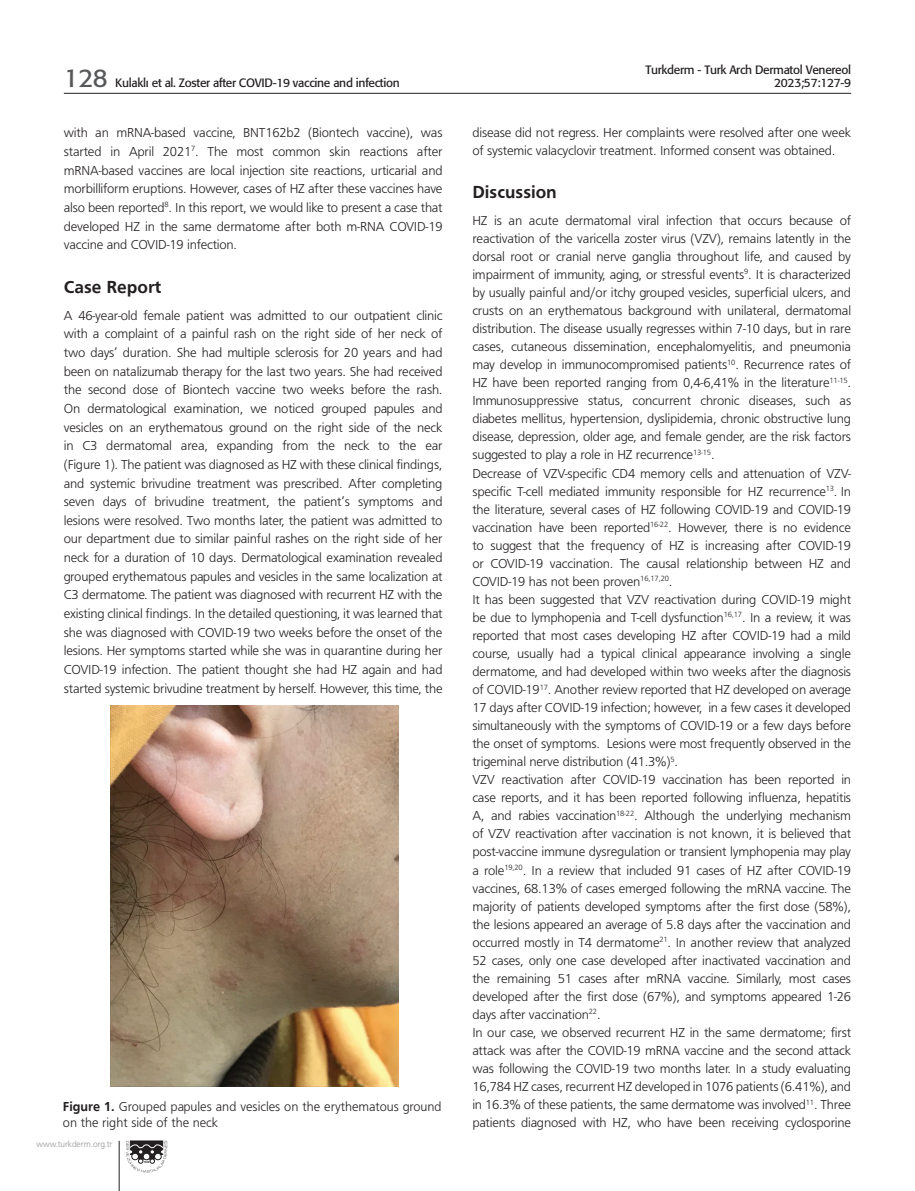
<style>
.page{position:relative;width:915px;height:1191px;background:#fff}
.page>*{position:absolute;margin:0;border:0;box-sizing:border-box;transform-origin:0 0}
.ARABASLIK{font:18px "Frugal Bold Tr";color:#231f20}
.YAZI{font:13.5px/18px "Frugal Normal Tr";letter-spacing:-.015em;color:#231f20;text-align:justify}
.RESIM-ALTI{font:13.5px/16.2px "Frugal Normal Tr";color:#231f20}
.t1{font:12px/12.8px "Formata Tr";letter-spacing:-.025em;color:#231f20;text-align:right}
.t2{font:9px "Frugal Normal Tr";letter-spacing:-.01em;color:#939598}
.s1{font-size:25.5px;color:#57585a}
.s2{font-family:"Frugal Bold Tr"}
</style>
<div class="page">
<hr style="left:119px;top:1140px;width:1px;height:51px;background:#231f20">
<hr style="left:64px;top:93px;width:786px;height:1px;background:#231f20">
<svg style="left:126px;top:1140px;width:41px;height:32px"></svg>
<img style="left:111px;top:705px;width:287px;height:381px">
<p class="t1" style="left:64px;top:76px;width:337px"><span class="s1">128</span> Kulaklı et al. Zoster after COVID-19 vaccine and infection</p>
<p class="t1" style="left:645px;top:63px;width:207px">Turkderm - Turk Arch Dermatol Venereol<br>2023;57:127-9</p>
<p class="YAZI" style="left:64px;top:123px;width:380px;line-height:18.6px">with an mRNA-based vaccine, BNT162b2 (Biontech vaccine), was started in April 2021<sup>7</sup>. The most common skin reactions after mRNA-based vaccines are local injection site reactions, urticarial and morbilliform eruptions. However, cases of HZ after these vaccines have also been reported<sup>8</sup>. In this report, we would like to present a case that developed HZ in the same dermatome after both m-RNA COVID-19 vaccine and COVID-19 infection.</p>
<p class="ARABASLIK" style="left:64px;top:276px;width:99px">Case Report</p>
<p class="YAZI" style="left:64px;top:306px;width:380px;line-height:18.6px">A 46-year-old female patient was admitted to our outpatient clinic with a complaint of a painful rash on the right side of her neck of two days’ duration. She had multiple sclerosis for 20 years and had been on natalizumab therapy for the last two years. She had received the second dose of Biontech vaccine two weeks before the rash.<br>On dermatological examination, we noticed grouped papules and vesicles on an erythematous ground on the right side of the neck in C3 dermatomal area, expanding from the neck to the ear (Figure 1). The patient was diagnosed as HZ with these clinical findings, and systemic brivudine treatment was prescribed. After completing seven days of brivudine treatment, the patient’s symptoms and lesions were resolved. Two months later, the patient was admitted to our department due to similar painful rashes on the right side of her neck for a duration of 10 days. Dermatological examination revealed grouped erythematous papules and vesicles in the same localization at C3 dermatome. The patient was diagnosed with recurrent HZ with the existing clinical findings. In the detailed questioning, it was learned that she was diagnosed with COVID-19 two weeks before the onset of the lesions. Her symptoms started while she was in quarantine during her COVID-19 infection. The patient thought she had HZ again and had started systemic brivudine treatment by herself. However, this time, the</p>
<p class="YAZI" style="left:472px;top:124px;width:380px">disease did not regress. Her complaints were resolved after one week of systemic valacyclovir treatment. Informed consent was obtained.</p>
<p class="ARABASLIK" style="left:472px;top:182px;width:86px">Discussion</p>
<p class="YAZI" style="left:472px;top:211px;width:380px">HZ is an acute dermatomal viral infection that occurs because of reactivation of the varicella zoster virus (VZV), remains latently in the dorsal root or cranial nerve ganglia throughout life, and caused by impairment of immunity, aging, or stressful events<sup>9</sup>. It is characterized by usually painful and/or itchy grouped vesicles, superficial ulcers, and crusts on an erythematous background with unilateral, dermatomal distribution. The disease usually regresses within 7-10 days, but in rare cases, cutaneous dissemination, encephalomyelitis, and pneumonia may develop in immunocompromised patients<sup>10</sup>. Recurrence rates of HZ have been reported ranging from 0,4-6,41% in the literature<sup>11-15</sup>.<br>Immunosuppressive status, concurrent chronic diseases, such as diabetes mellitus, hypertension, dyslipidemia, chronic obstructive lung disease, depression, older age, and female gender, are the risk factors suggested to play a role in HZ recurrence<sup>13-15</sup>.</p>
<p class="YAZI" style="left:472px;top:464px;width:380px">Decrease of VZV-specific CD4 memory cells and attenuation of VZV&shy;specific T-cell mediated immunity responsible for HZ recurrence<sup>13</sup>. In the literature, several cases of HZ following COVID-19 and COVID-19 vaccination have been reported<sup>16-22</sup>. However, there is no evidence to suggest that the frequency of HZ is increasing after COVID-19 or COVID-19 vaccination. The causal relationship between HZ and COVID-19 has not been proven<sup>16,17,20</sup>.</p>
<p class="YAZI" style="left:472px;top:590px;width:380px">It has been suggested that VZV reactivation during COVID-19 might be due to lymphopenia and T-cell dysfunction<sup>16,17</sup>. In a review, it was reported that most cases developing HZ after COVID-19 had a mild course, usually had a typical clinical appearance involving a single dermatome, and had developed within two weeks after the diagnosis of COVID-19<sup>17</sup>. Another review reported that HZ developed on average 17 days after COVID-19 infection; however, in a few cases it developed simultaneously with the symptoms of COVID-19 or a few days before the onset of symptoms. Lesions were most frequently observed in the trigeminal nerve distribution (41.3%)<sup>5</sup>.</p>
<p class="YAZI" style="left:472px;top:770px;width:380px">VZV reactivation after COVID-19 vaccination has been reported in case reports, and it has been reported following influenza, hepatitis A, and rabies vaccination<sup>18-22</sup>. Although the underlying mechanism of VZV reactivation after vaccination is not known, it is believed that post-vaccine immune dysregulation or transient lymphopenia may play a role<sup>19,20</sup>. In a review that included 91 cases of HZ after COVID-19 vaccines, 68.13% of cases emerged following the mRNA vaccine. The majority of patients developed symptoms after the first dose (58%), the lesions appeared an average of 5.8 days after the vaccination and occurred mostly in T4 dermatome<sup>21</sup>. In another review that analyzed 52 cases, only one case developed after inactivated vaccination and the remaining 51 cases after mRNA vaccine. Similarly, most cases developed after the first dose (67%), and symptoms appeared 1-26 days after vaccination<sup>22</sup>.</p>
<p class="YAZI" style="left:472px;top:1023px;width:380px">In our case, we observed recurrent HZ in the same dermatome; first attack was after the COVID-19 mRNA vaccine and the second attack was following the COVID-19 two months later. In a study evaluating 16,784 HZ cases, recurrent HZ developed in 1076 patients (6.41%), and in 16.3% of these patients, the same dermatome was involved<sup>11</sup>. Three patients diagnosed with HZ, who have been receiving cyclosporine</p>
<p class="RESIM-ALTI" style="left:63px;top:1098px;width:380px"><span class="s2">Figure 1.</span> Grouped papules and vesicles on the erythematous ground on the right side of the neck</p>
<p class="t2" style="left:37px;top:1139px;width:77px">www.turkderm.org.tr</p>
</div>
